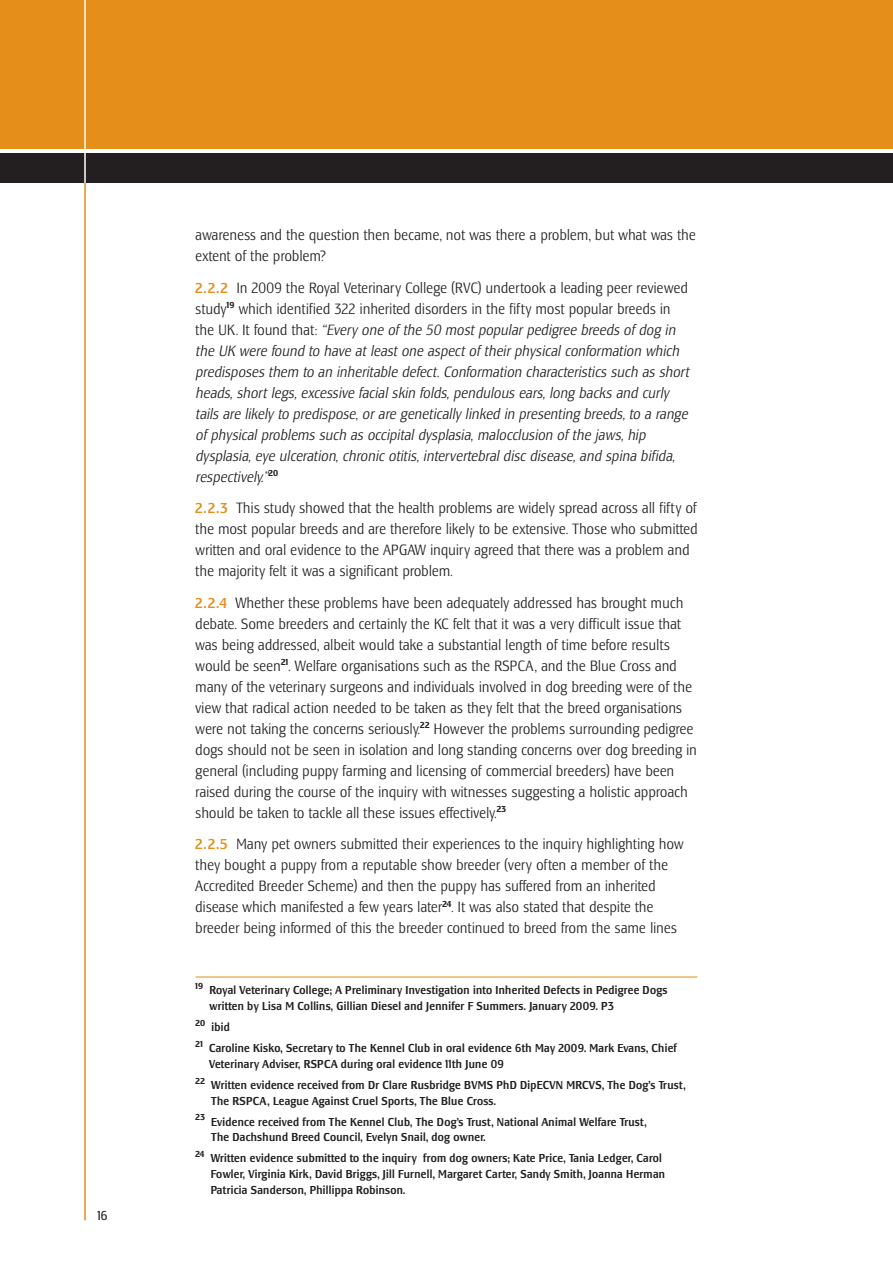
<style>
.page{position:relative;width:893px;height:1263px;background:#fff}
.page>*{position:absolute;margin:0;border:0;box-sizing:border-box;transform-origin:0 0}
.t1{font:300 condensed 15px/21px "Lesmore";letter-spacing:.025em;color:#231f20}
.t2{font:italic 300 condensed 15px/21px "Lesmore";letter-spacing:.025em;color:#231f20}
.t3{font:condensed 13.5px "Lesmore";color:#231f20}
.t4{font:500 condensed 12px/21px "Lesmore";letter-spacing:.025em;color:#231f20}
.s1{font-weight:500;font-style:normal;color:#e58e1a}
.s2{font-style:normal}
.s3{font-weight:500;color:#e58e1a}
</style>
<div class="page">
<div style="left:0;top:0;width:893px;height:149px;background:#e58e1a"></div>
<div style="left:0;top:153px;width:893px;height:30px;background:#231f20"></div>
<hr style="left:84px;top:183px;width:2px;height:1037px;background:#e58e1a">
<hr style="left:84px;top:0;width:2px;height:183px;background:#fff">
<hr style="left:196px;top:977px;width:501px;height:1px;background:#e58e1a">
<p class="t3" style="left:98px;top:1208px;width:11px">16</p>
<p class="t1" style="left:196px;top:224px;width:502px">awareness and the question then became, not was there a problem, but what was the extent of the problem?</p>
<p class="t2" style="left:196px;top:277px;width:495px"><span class="s1">2.2.2</span> <span class="s2">In 2009 the Royal Veterinary College (RVC) undertook a leading peer reviewed study</span><sup>19</sup> <span class="s2">which identified 322 inherited disorders in the fifty most popular breeds in the UK. It found that:</span> “Every one of the 50 most popular pedigree breeds of dog in the UK were found to have at least one aspect of their physical conformation which predisposes them to an inheritable defect. Conformation characteristics such as short heads, short legs, excessive facial skin folds, pendulous ears, long backs and curly tails are likely to predispose, or are genetically linked in presenting breeds, to a range of physical problems such as occipital dysplasia, malocclusion of the jaws, hip dysplasia, eye ulceration, chronic otitis, intervertebral disc disease, and spina bifida, respectively.”<sup>20</sup></p>
<p class="t1" style="left:196px;top:497px;width:503px"><span class="s3">2.2.3</span> This study showed that the health problems are widely spread across all fifty of the most popular breeds and are therefore likely to be extensive. Those who submitted written and oral evidence to the APGAW inquiry agreed that there was a problem and the majority felt it was a significant problem.</p>
<p class="t1" style="left:196px;top:592px;width:503px"><span class="s3">2.2.4</span> Whether these problems have been adequately addressed has brought much debate. Some breeders and certainly the KC felt that it was a very difficult issue that was being addressed, albeit would take a substantial length of time before results would be seen<sup>21</sup>. Welfare organisations such as the RSPCA, and the Blue Cross and many of the veterinary surgeons and individuals involved in dog breeding were of the view that radical action needed to be taken as they felt that the breed organisations were not taking the concerns seriously.<sup>22</sup> However the problems surrounding pedigree dogs should not be seen in isolation and long standing concerns over dog breeding in general (including puppy farming and licensing of commercial breeders) have been raised during the course of the inquiry with witnesses suggesting a holistic approach should be taken to tackle all these issues effectively.<sup>23</sup></p>
<p class="t1" style="left:196px;top:833px;width:490px"><span class="s3">2.2.5</span> Many pet owners submitted their experiences to the inquiry highlighting how they bought a puppy from a reputable show breeder (very often a member of the Accredited Breeder Scheme) and then the puppy has suffered from an inherited disease which manifested a few years later<sup>24</sup>. It was also stated that despite the breeder being informed of this the breeder continued to breed from the same lines</p>
<p class="t4" style="left:209px;top:982px;width:459px;line-height:15.8px;text-indent:-14px"><sup>19</sup> Royal Veterinary College; A Preliminary Investigation into Inherited Defects in Pedigree Dogs written by Lisa M Collins, Gillian Diesel and Jennifer F Summers. January 2009. P3</p>
<p class="t4" style="left:196px;top:1017px;width:483px"><sup>20</sup> ibid<br><sup>21</sup> Caroline Kisko, Secretary to The Kennel Club in oral evidence 6th May 2009. Mark Evans, Chief</p>
<p class="t4" style="left:196px;top:1053px;width:491px;text-indent:13px">Veterinary Adviser, RSPCA during oral evidence 11th June 09<br><sup>22</sup> Written evidence received from Dr Clare Rusbridge BVMS PhD DipECVN MRCVS, The Dog’s Trust,</p>
<p class="t4" style="left:196px;top:1090px;width:452px;text-indent:16px">The RSPCA, League Against Cruel Sports, The Blue Cross.<br><sup>23</sup> Evidence received from The Kennel Club, The Dog’s Trust, National Animal Welfare Trust,</p>
<p class="t4" style="left:196px;top:1127px;width:468px;text-indent:16px">The Dachshund Breed Council, Evelyn Snail, dog owner.<br><sup>24</sup> Written evidence submitted to the inquiry from dog owners; Kate Price, Tania Ledger, Carol</p>
<p class="t4" style="left:211px;top:1166px;width:456px;line-height:15.8px">Fowler, Virginia Kirk, David Briggs, Jill Furnell, Margaret Carter, Sandy Smith, Joanna Herman<br>Patricia Sanderson, Phillippa Robinson.</p>
</div>
